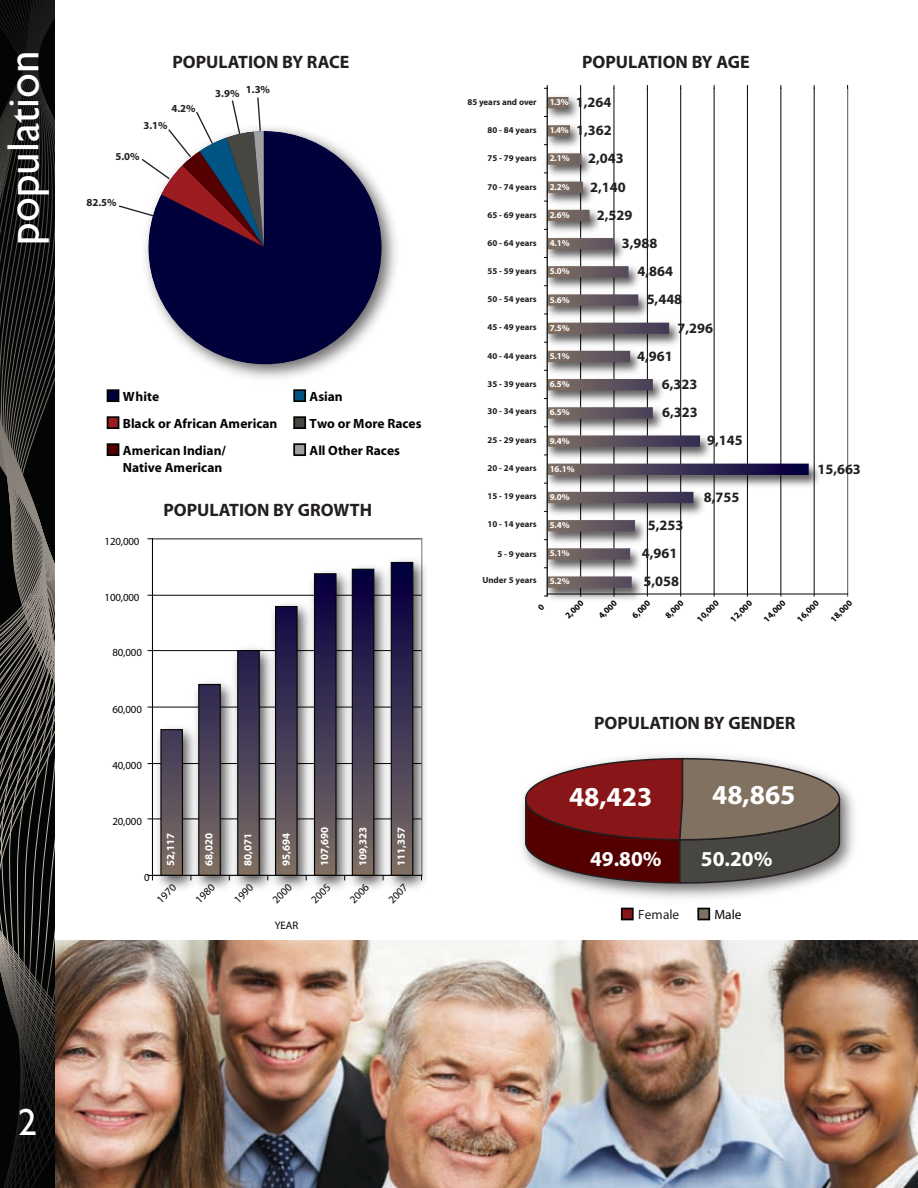
<style>
.page{position:relative;width:918px;height:1188px;background:#fff}
.page>*{position:absolute;margin:0;border:0;box-sizing:border-box;transform-origin:0 0}
.t1{font:45px "Gill Sans";color:#fff}
.t2{font:37.5px "Gill Sans";color:#fff}
.t3{font:700 27.45px "Myriad";color:#fff}
.t4{font:700 21.3px "Myriad";color:#fff}
.t5{font:700 18px "Myriad Pro";color:#231f20}
.t6{font:700 14.4px "Myriad";color:#231f20}
.t7{font:700 13.35px/27px "Myriad";color:#030505}
.t8{font:13.35px "Myriad";color:#231f20}
.t9{font:13.35px "Myriad";color:#030505}
.t10{font:10.95px "Myriad";letter-spacing:-.015em;color:#030505}
.t11{font:700 10.95px "Myriad";color:#fff}
.t12{font:700 10.8px "Myriad";color:#231f20}
.t13{font:700 9px "Myriad";color:#fff}
.t14{font:700 8.85px "Myriad";color:#231f20}
.t15{font:700 8.85px "Myriad";color:#030505}
</style>
<div class="page">
<img style="left:55px;top:940px;width:862px;height:248px">
<svg style="left:0;top:0;width:54px;height:1188px;background:#262523"></svg>
<img style="left:145px;top:127px;width:251px;height:276px">
<img style="left:148px;top:131px;width:234px;height:233px">
<div style="left:148px;top:131px;width:234px;height:233px;background:#00003b;border-radius:50%"></div>
<div style="left:108px;top:390px;width:11px;height:11px;background:#00003b"></div>
<div style="left:107px;top:389px;width:12px;height:13px;border:2px solid #030505"></div>
<div style="left:108px;top:417px;width:11px;height:11px;background:#9c1c1f"></div>
<div style="left:107px;top:416px;width:12px;height:13px;border:2px solid #030505"></div>
<div style="left:108px;top:444px;width:11px;height:11px;background:#540000"></div>
<div style="left:107px;top:443px;width:12px;height:13px;border:2px solid #030505"></div>
<div style="left:294px;top:390px;width:11px;height:11px;background:#005484"></div>
<div style="left:293px;top:389px;width:13px;height:13px;border:2px solid #030505"></div>
<div style="left:294px;top:417px;width:11px;height:11px;background:#484641"></div>
<div style="left:293px;top:416px;width:13px;height:13px;border:2px solid #030505"></div>
<div style="left:294px;top:444px;width:11px;height:11px;background:#9ea0a2"></div>
<div style="left:293px;top:443px;width:13px;height:13px;border:2px solid #030505"></div>
<svg style="left:119px;top:97px;width:146px;height:150px"></svg>
<hr style="left:580px;top:88px;width:1px;height:508px;background:#030505">
<hr style="left:614px;top:88px;width:1px;height:508px;background:#030505">
<hr style="left:647px;top:88px;width:1px;height:508px;background:#030505">
<hr style="left:680px;top:88px;width:1px;height:508px;background:#030505">
<hr style="left:714px;top:88px;width:1px;height:508px;background:#030505">
<hr style="left:747px;top:88px;width:1px;height:508px;background:#030505">
<hr style="left:781px;top:88px;width:1px;height:508px;background:#030505">
<hr style="left:814px;top:88px;width:1px;height:508px;background:#030505">
<hr style="left:847px;top:88px;width:1px;height:508px;background:#818282">
<img style="left:544px;top:92px;width:281px;height:508px">
<svg style="left:548px;top:97px;width:261px;height:491px"></svg>
<hr style="left:547px;top:594px;width:301px;height:1px;background:#030505">
<hr style="left:547px;top:88px;width:1px;height:508px;background:#030505">
<img style="left:522px;top:755px;width:332px;height:143px">
<svg style="left:524px;top:757px;width:317px;height:127px;background:#7c4f4a"></svg>
<div style="left:698px;top:909px;width:11px;height:11px;background:#817161"></div>
<div style="left:697px;top:908px;width:13px;height:12px;border:2px solid #030505"></div>
<div style="left:622px;top:909px;width:11px;height:11px;background:#881517"></div>
<div style="left:621px;top:908px;width:13px;height:12px;border:2px solid #030505"></div>
<hr style="left:152px;top:539px;width:269px;height:1px;background:#030505">
<hr style="left:152px;top:538px;width:270px;height:1px;background:#818282">
<hr style="left:421px;top:539px;width:1px;height:336px;background:#818282">
<img style="left:151px;top:552px;width:275px;height:337px">
<svg style="left:160px;top:561px;width:254px;height:316px"></svg>
<hr style="left:152px;top:539px;width:1px;height:336px;background:#030505">
<hr style="left:152px;top:875px;width:270px;height:1px;background:#030505">
<svg style="left:148px;top:875px;width:5px;height:5px"></svg>
<h1 class="t1" style="left:-3px;top:244px;width:195px;rotate:-90deg">population</h1>
<h3 class="t5" style="left:172px;top:50px;width:178px">POPULATION BY RACE</h3>
<h3 class="t5" style="left:582px;top:50px;width:169px">POPULATION BY AGE</h3>
<p class="t12" style="left:172px;top:102px;width:26px">4.2%</p>
<p class="t12" style="left:143px;top:120px;width:26px">3.1%</p>
<p class="t12" style="left:116px;top:151px;width:26px">5.0%</p>
<p class="t12" style="left:87px;top:197px;width:32px">82.5%</p>
<p class="t12" style="left:215px;top:86px;width:56px">3.9% 1.3%</p>
<h3 class="t7" style="left:123px;top:384px;width:156px">White<br>Black or African American<br>American Indian/</h3>
<h3 class="t7" style="left:123px;top:454px;width:101px">Native American</h3>
<h3 class="t7" style="left:310px;top:384px;width:113px">Asian<br>Two or More Races<br>All Other Races</h3>
<p class="t10" style="left:105px;top:535px;width:36px">120,000</p>
<p class="t10" style="left:105px;top:592px;width:36px">100,000</p>
<p class="t10" style="left:113px;top:647px;width:31px">80,000</p>
<h3 class="t5" style="left:164px;top:498px;width:210px">POPULATION BY GROWTH</h3>
<p class="t10" style="left:113px;top:704px;width:31px">60,000</p>
<p class="t10" style="left:113px;top:760px;width:31px">40,000</p>
<p class="t10" style="left:113px;top:816px;width:31px">20,000</p>
<p class="t10" style="left:144px;top:872px;width:7px">0</p>
<p class="t11" style="left:165px;top:866px;width:35px;rotate:-90deg">52,117</p>
<p class="t11" style="left:203px;top:866px;width:35px;rotate:-90deg">68,020</p>
<p class="t11" style="left:242px;top:866px;width:35px;rotate:-90deg">80,071</p>
<p class="t11" style="left:281px;top:866px;width:35px;rotate:-90deg">95,694</p>
<p class="t11" style="left:319px;top:866px;width:41px;rotate:-90deg">107,690</p>
<p class="t11" style="left:357px;top:866px;width:41px;rotate:-90deg">109,323</p>
<p class="t11" style="left:396px;top:866px;width:41px;rotate:-90deg">111,357</p>
<p class="t10" style="left:155px;top:898px;width:24px;rotate:-45deg">1970</p>
<p class="t10" style="left:193px;top:898px;width:24px;rotate:-45deg">1980</p>
<p class="t10" style="left:232px;top:898px;width:24px;rotate:-45deg">1990</p>
<p class="t10" style="left:271px;top:898px;width:24px;rotate:-45deg">2000</p>
<p class="t10" style="left:309px;top:898px;width:24px;rotate:-45deg">2005</p>
<p class="t10" style="left:348px;top:898px;width:24px;rotate:-45deg">2006</p>
<p class="t10" style="left:386px;top:898px;width:24px;rotate:-45deg">2007</p>
<p class="t10" style="left:275px;top:920px;width:25px">YEAR</p>
<p class="t14" style="left:467px;top:98px;width:71px">85 years and over</p>
<p class="t13" style="left:550px;top:97px;width:21px">1.3%</p>
<h3 class="t6" style="left:576px;top:95px;width:37px">1,264</h3>
<p class="t14" style="left:488px;top:125px;width:51px">80 - 84 years</p>
<p class="t13" style="left:550px;top:126px;width:21px">1.4%</p>
<h3 class="t6" style="left:576px;top:123px;width:37px">1,362</h3>
<p class="t14" style="left:488px;top:154px;width:51px">75 - 79 years</p>
<p class="t13" style="left:550px;top:154px;width:22px">2.1%</p>
<h3 class="t6" style="left:588px;top:151px;width:37px">2,043</h3>
<p class="t14" style="left:488px;top:182px;width:51px">70 - 74 years</p>
<p class="t13" style="left:550px;top:182px;width:22px">2.2%</p>
<h3 class="t6" style="left:590px;top:179px;width:37px">2,140</h3>
<p class="t14" style="left:488px;top:210px;width:51px">65 - 69 years</p>
<p class="t13" style="left:550px;top:210px;width:22px">2.6%</p>
<h3 class="t6" style="left:597px;top:208px;width:37px">2,529</h3>
<p class="t14" style="left:488px;top:238px;width:51px">60 - 64 years</p>
<p class="t13" style="left:550px;top:238px;width:22px">4.1%</p>
<h3 class="t6" style="left:622px;top:236px;width:37px">3,988</h3>
<p class="t14" style="left:488px;top:266px;width:51px">55 - 59 years</p>
<p class="t13" style="left:550px;top:267px;width:22px">5.0%</p>
<h3 class="t6" style="left:637px;top:264px;width:37px">4,864</h3>
<p class="t14" style="left:488px;top:295px;width:51px">50 - 54 years</p>
<p class="t13" style="left:550px;top:295px;width:22px">5.6%</p>
<h3 class="t6" style="left:647px;top:292px;width:37px">5,448</h3>
<p class="t14" style="left:488px;top:322px;width:51px">45 - 49 years</p>
<p class="t13" style="left:550px;top:323px;width:22px">7.5%</p>
<h3 class="t6" style="left:678px;top:320px;width:37px">7,296</h3>
<p class="t14" style="left:488px;top:351px;width:51px">40 - 44 years</p>
<p class="t13" style="left:550px;top:351px;width:22px">5.1%</p>
<h3 class="t6" style="left:637px;top:349px;width:37px">4,961</h3>
<p class="t14" style="left:488px;top:379px;width:51px">35 - 39 years</p>
<p class="t13" style="left:550px;top:380px;width:22px">6.5%</p>
<h3 class="t6" style="left:662px;top:377px;width:37px">6,323</h3>
<p class="t14" style="left:488px;top:407px;width:51px">30 - 34 years</p>
<p class="t13" style="left:550px;top:408px;width:22px">6.5%</p>
<h3 class="t6" style="left:662px;top:405px;width:37px">6,323</h3>
<p class="t14" style="left:488px;top:436px;width:51px">25 - 29 years</p>
<p class="t13" style="left:550px;top:436px;width:22px">9.4%</p>
<h3 class="t6" style="left:707px;top:433px;width:37px">9,145</h3>
<p class="t14" style="left:488px;top:463px;width:51px">20 - 24 years</p>
<p class="t13" style="left:550px;top:464px;width:27px">16.1%</p>
<h3 class="t6" style="left:817px;top:461px;width:45px">15,663</h3>
<p class="t14" style="left:488px;top:492px;width:51px">15 - 19 years</p>
<p class="t13" style="left:550px;top:492px;width:22px">9.0%</p>
<h3 class="t6" style="left:704px;top:490px;width:37px">8,755</h3>
<p class="t14" style="left:488px;top:519px;width:51px">10 - 14 years</p>
<p class="t13" style="left:550px;top:521px;width:22px">5.4%</p>
<h3 class="t6" style="left:648px;top:518px;width:37px">5,253</h3>
<p class="t14" style="left:497px;top:549px;width:41px">5 - 9 years</p>
<p class="t13" style="left:550px;top:549px;width:22px">5.1%</p>
<h3 class="t6" style="left:642px;top:546px;width:37px">4,961</h3>
<p class="t14" style="left:482px;top:576px;width:56px">Under 5 years</p>
<p class="t13" style="left:550px;top:577px;width:22px">5.2%</p>
<h3 class="t6" style="left:644px;top:574px;width:37px">5,058</h3>
<p class="t15" style="left:563px;top:614px;width:24px;rotate:-45deg">2,000</p>
<p class="t15" style="left:597px;top:614px;width:24px;rotate:-45deg">4,000</p>
<p class="t15" style="left:630px;top:614px;width:24px;rotate:-45deg">6,000</p>
<p class="t15" style="left:664px;top:614px;width:24px;rotate:-45deg">8,000</p>
<p class="t15" style="left:695px;top:617px;width:29px;rotate:-45deg">10,000</p>
<p class="t15" style="left:729px;top:617px;width:29px;rotate:-45deg">12,000</p>
<p class="t15" style="left:762px;top:617px;width:29px;rotate:-45deg">14,000</p>
<p class="t15" style="left:795px;top:617px;width:29px;rotate:-45deg">16,000</p>
<p class="t15" style="left:829px;top:617px;width:29px;rotate:-45deg">18,000</p>
<h3 class="t5" style="left:594px;top:711px;width:203px">POPULATION BY GENDER</h3>
<h3 class="t3" style="left:569px;top:783px;width:85px">48,423</h3>
<h3 class="t4" style="left:590px;top:848px;width:73px">49.80%</h3>
<h3 class="t3" style="left:712px;top:781px;width:85px">48,865</h3>
<h3 class="t4" style="left:701px;top:848px;width:73px">50.20%</h3>
<h3 class="t8" style="left:638px;top:908px;width:43px">Female</h3>
<h3 class="t9" style="left:714px;top:908px;width:29px">Male</h3>
<h2 class="t2" style="left:18px;top:1100px;width:20px">2</h2>
</div>
